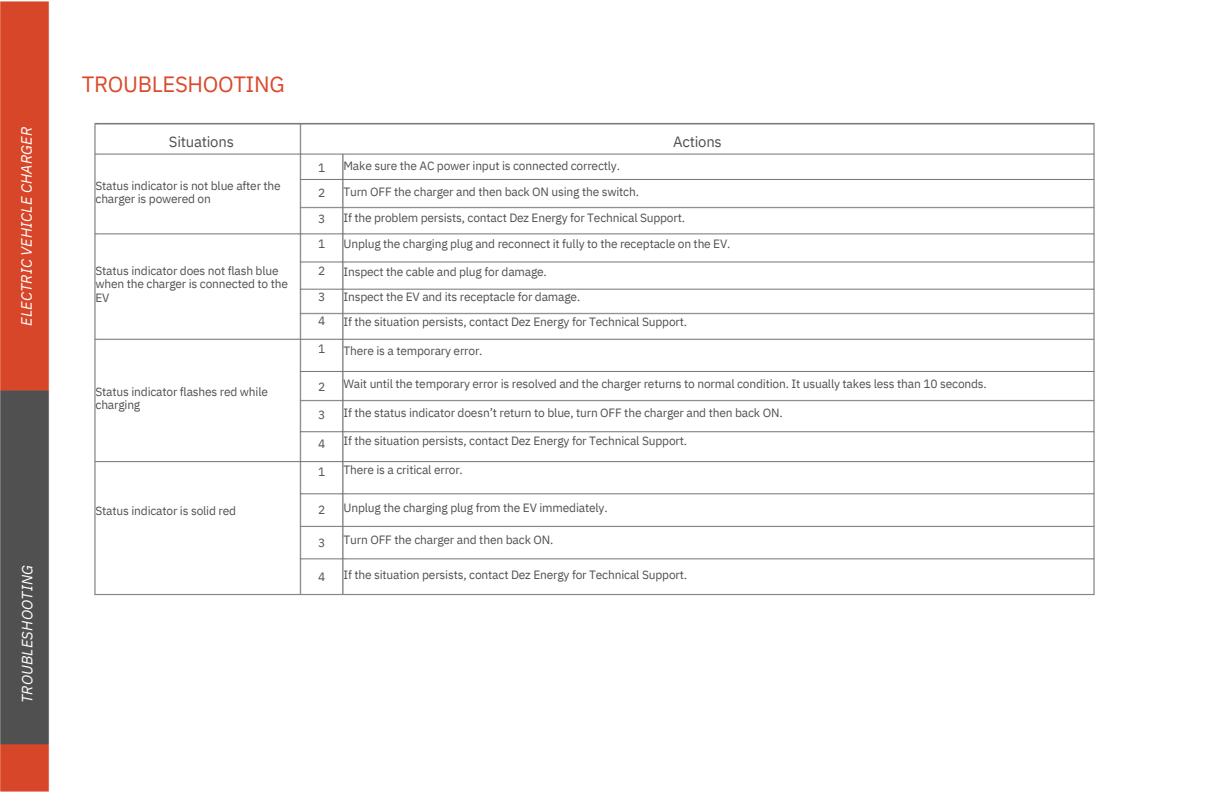
<style>
.page{position:relative;width:1224px;height:792px;background:#fff}
.page>*{position:absolute;margin:0;border:0;box-sizing:border-box;transform-origin:0 0}
.t1{font:22px "IBM Plex Sans";letter-spacing:-.015em;color:#db492c}
.t2{font:italic 14.8px "IBM Plex Sans";letter-spacing:.01em;color:#fff}
.t3{font:14.8px "IBM Plex Sans";letter-spacing:-.015em;color:#515052}
.t4{font:12px/13.6px "IBM Plex Sans";letter-spacing:-.015em;color:#515052}
</style>
<div class="page">
<img style="left:0;top:1px;width:50px;height:791px">
<img style="left:94px;top:122px;width:1001px;height:474px">
<p class="t2" style="left:17px;top:326px;width:201px;rotate:-90deg">ELECTRIC VEHICLE CHARGER</p>
<p class="t2" style="left:17px;top:703px;width:140px;rotate:-90deg">TROUBLESHOOTING</p>
<h2 class="t1" style="left:82px;top:69px;width:204px">TROUBLESHOOTING</h2>
<h1 class="t3" style="left:169px;top:132px;width:66px">Situations</h1>
<p class="t3" style="left:673px;top:132px;width:50px">Actions</p>
<p class="t4" style="left:96px;top:178px;width:187px">Status indicator is not blue after the charger is powered on</p>
<p class="t4" style="left:96px;top:263px;width:194px">Status indicator does not flash blue when the charger is connected to the<br>EV</p>
<h3 class="t4" style="left:96px;top:384px;width:174px">Status indicator flashes red while charging</h3>
<h3 class="t4" style="left:96px;top:504px;width:142px">Status indicator is solid red</h3>
<p class="t4" style="left:318px;top:154px;width:9px;line-height:25.6px;text-align:justify">1<br>2<br>3<br>1</p>
<p class="t4" style="left:318px;top:264px;width:9px">2</p>
<p class="t4" style="left:318px;top:289px;width:9px">3</p>
<p class="t4" style="left:318px;top:313px;width:9px">4</p>
<p class="t4" style="left:318px;top:342px;width:9px">1</p>
<p class="t4" style="left:318px;top:379px;width:9px">2</p>
<p class="t4" style="left:318px;top:408px;width:9px">3</p>
<p class="t4" style="left:318px;top:436px;width:9px">4</p>
<p class="t4" style="left:318px;top:465px;width:9px">1</p>
<p class="t4" style="left:318px;top:503px;width:9px">2</p>
<p class="t4" style="left:318px;top:536px;width:9px">3</p>
<p class="t4" style="left:318px;top:570px;width:9px">4</p>
<p class="t4" style="left:343px;top:159px;width:278px">Make sure the AC power input is connected correctly.</p>
<p class="t4" style="left:343px;top:185px;width:297px">Turn OFF the charger and then back ON using the switch.</p>
<p class="t4" style="left:343px;top:211px;width:343px">If the problem persists, contact Dez Energy for Technical Support.</p>
<p class="t4" style="left:343px;top:237px;width:389px">Unplug the charging plug and reconnect it fully to the receptacle on the EV.</p>
<p class="t4" style="left:343px;top:265px;width:205px">Inspect the cable and plug for damage.</p>
<p class="t4" style="left:343px;top:290px;width:238px">Inspect the EV and its receptacle for damage.</p>
<p class="t4" style="left:343px;top:315px;width:345px">If the situation persists, contact Dez Energy for Technical Support.</p>
<p class="t4" style="left:343px;top:344px;width:141px">There is a temporary error.</p>
<p class="t4" style="left:343px;top:377px;width:645px">Wait until the temporary error is resolved and the charger returns to normal condition. It usually takes less than 10 seconds.</p>
<p class="t4" style="left:343px;top:405px;width:441px">If the status indicator doesn’t return to blue, turn OFF the charger and then back ON.</p>
<p class="t4" style="left:343px;top:434px;width:345px">If the situation persists, contact Dez Energy for Technical Support.</p>
<p class="t4" style="left:343px;top:462px;width:121px">There is a critical error.</p>
<p class="t4" style="left:343px;top:501px;width:266px">Unplug the charging plug from the EV immediately.</p>
<p class="t4" style="left:343px;top:533px;width:212px">Turn OFF the charger and then back ON.</p>
<p class="t4" style="left:343px;top:567px;width:345px">If the situation persists, contact Dez Energy for Technical Support.</p>
</div>
